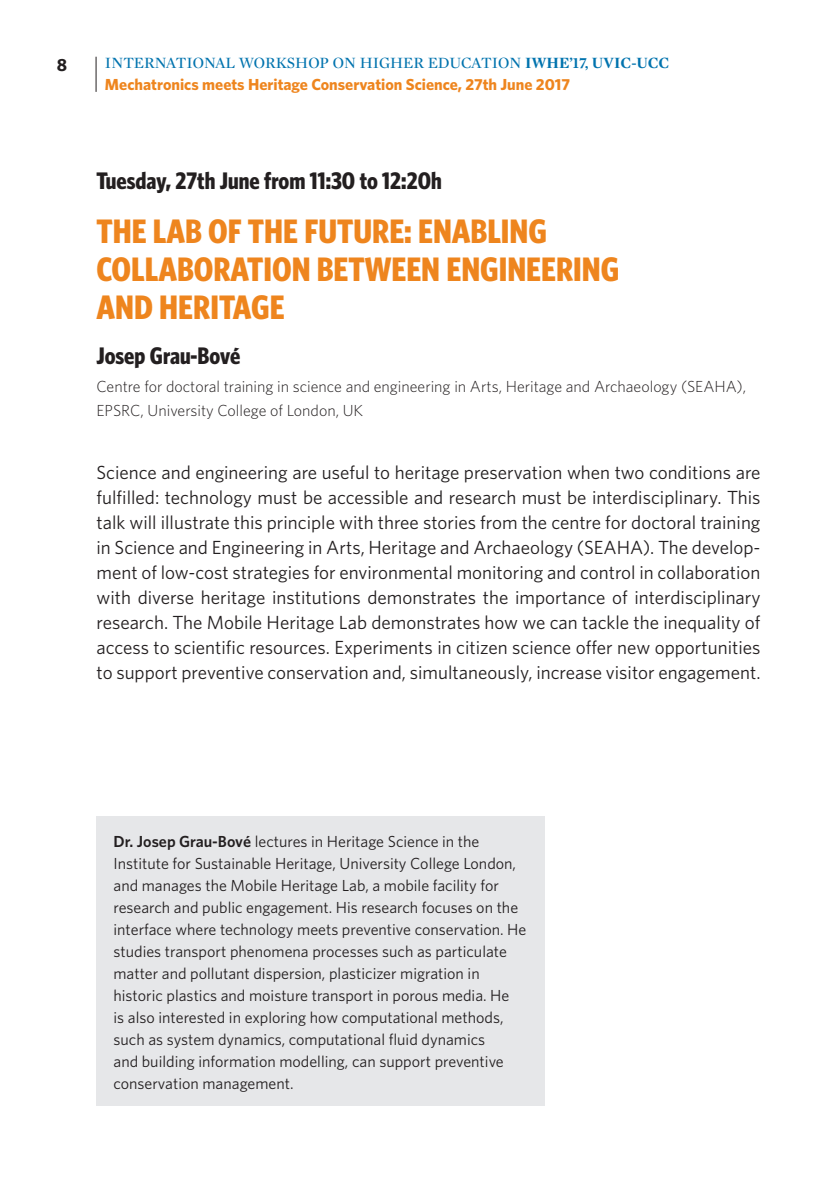
<style>
.page{position:relative;width:840px;height:1191px;background:#fff}
.page>*{position:absolute;margin:0;border:0;box-sizing:border-box;transform-origin:0 0}
.t1{font:700 condensed 34px/38px "Whitney HTF";color:#ee851e}
.List_Paragraph{font:700 condensed 24px "Whitney HTF";color:#231f20}
.List_Paragraph-2{font:19px/25px "Whitney HTF";color:#231f20;text-align:justify}
.t2{font:700 17.6px "Whitney HTF";color:#231f20}
.List_Paragraph-3{font:16px/22px "Whitney HTF";color:#231f20}
.t3{font:300 16px/24px "Whitney HTF";color:#231f20}
.t4{font:700 16px "Whitney HTF";color:#ee851e}
.t5{font:16px "Mercury Display Roman";color:#0073ae}
.s1{font-family:"Mercury Display";font-weight:700}
.s2{font-weight:600}
</style>
<div class="page">
<hr style="left:96px;top:57px;width:1px;height:35px;background:#231f20">
<div style="left:96px;top:816px;width:448px;height:290px;background:#e6e7e9"></div>
<p class="t2" style="left:57px;top:54px;width:12px">8</p>
<p class="t5" style="left:105px;top:54px;width:565px">INTERNATIONAL WORKSHOP ON HIGHER EDUCATION <span class="s1">IWHE’17, UVIC-UCC</span></p>
<p class="t4" style="left:105px;top:75px;width:466px">Mechatronics meets Heritage Conservation Science, 27th June 2017</p>
<p class="List_Paragraph" style="left:96px;top:167px;width:346px">Tuesday, 27th June from 11:30 to 12:20h</p>
<p class="t1" style="left:96px;top:212px;width:524px">THE LAB OF THE FUTURE: ENABLING<br>COLLABORATION BETWEEN ENGINEERING<br>AND HERITAGE</p>
<p class="List_Paragraph" style="left:96px;top:342px;width:145px">Josep Grau-Bové</p>
<p class="t3" style="left:96px;top:374px;width:650px">Centre for doctoral training in science and engineering in Arts, Heritage and Archaeology (SEAHA),<br>EPSRC, University College of London, UK</p>
<p class="List_Paragraph-2" style="left:96px;top:459px;width:665px">Science and engineering are useful to heritage preservation when two conditions are fulfilled: technology must be accessible and research must be interdisciplinary. This talk will illustrate this principle with three stories from the centre for doctoral training in Science and Engineering in Arts, Heritage and Archaeology (SEAHA). The develop&shy;ment of low-cost strategies for environmental monitoring and control in collaboration with diverse heritage institutions demonstrates the importance of interdisciplinary research. The Mobile Heritage Lab demonstrates how we can tackle the inequality of access to scientific resources. Experiments in citizen science offer new opportunities to support preventive conservation and, simultaneously, increase visitor engagement.</p>
<p class="List_Paragraph-3" style="left:113px;top:829px;width:414px"><span class="s2">Dr. Josep Grau-Bové</span> lectures in Heritage Science in the Institute for Sustainable Heritage, University College London, and manages the Mobile Heritage Lab, a mobile facility for research and public engagement. His research focuses on the interface where technology meets preventive conservation. He studies transport phenomena processes such as particulate matter and pollutant dispersion, plasticizer migration in historic plastics and moisture transport in porous media. He<br>is also interested in exploring how computational methods, such as system dynamics, computational fluid dynamics<br>and building information modelling, can support preventive conservation management.</p>
</div>
